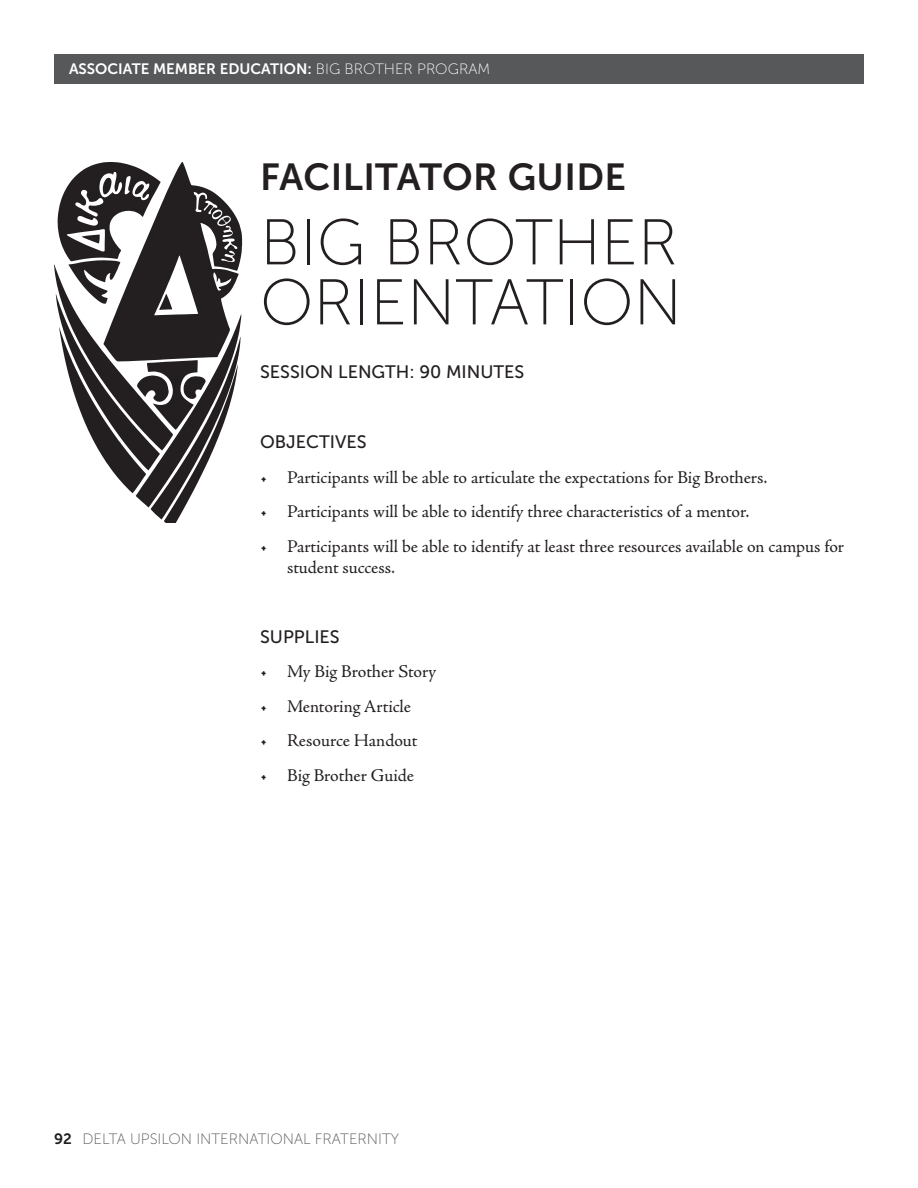
<style>
.page{position:relative;width:918px;height:1188px;background:#fff}
.page>*{position:absolute;margin:0;border:0;box-sizing:border-box;transform-origin:0 0}
.Paragraph_Style_1{font:64.5px/60px "Museo Sans 100";color:#231f20}
.Paragraph_Style_1-2{font:37.5px "Museo Sans 700";letter-spacing:.01em;color:#231f20}
.t1{font:18px/21px "Adobe Jenson Pro";letter-spacing:-.005em;color:#231f20}
.t2{font:18px "Museo Sans 500";color:#231f20}
.t3{font:15px "Museo Sans 700";color:#fff}
.t4{font:15px "Museo Sans 100";color:#57585a}
.s1{font-family:"Museo Sans 100"}
.s2{font-family:"Museo Sans 700";color:#231f20}
</style>
<div class="page">
<div style="left:54px;top:54px;width:810px;height:29px;background:#57585a"></div>
<svg style="left:54px;top:162px;width:188px;height:361px"></svg>
<p class="t3" style="left:69px;top:61px;width:423px">ASSOCIATE MEMBER EDUCATION: <span class="s1">BIG BROTHER PROGRAM</span></p>
<p class="Paragraph_Style_1-2" style="left:260px;top:156px;width:368px">FACILITATOR GUIDE</p>
<p class="Paragraph_Style_1" style="left:260px;top:213px;width:423px">BIG BROTHER<br>ORIENTATION</p>
<p class="t2" style="left:260px;top:362px;width:266px">SESSION LENGTH: 90 MINUTES</p>
<p class="t2" style="left:260px;top:432px;width:108px">OBJECTIVES</p>
<p class="t1" style="left:260px;top:467px;width:509px">• Participants will be able to articulate the expectations for Big Brothers.</p>
<p class="t1" style="left:260px;top:501px;width:491px">• Participants will be able to identify three characteristics of a mentor.</p>
<p class="t1" style="left:287px;top:536px;width:559px;text-indent:-27px">• Participants will be able to identify at least three resources available on campus for student success.</p>
<p class="t2" style="left:260px;top:627px;width:81px">SUPPLIES</p>
<p class="t1" style="left:260px;top:662px;width:178px">• My Big Brother Story</p>
<p class="t1" style="left:260px;top:696px;width:152px">• Mentoring Article</p>
<p class="t1" style="left:260px;top:731px;width:159px">• Resource Handout</p>
<p class="t1" style="left:260px;top:765px;width:155px">• Big Brother Guide</p>
<p class="t4" style="left:54px;top:1131px;width:347px"><span class="s2">92</span> DELTA UPSILON INTERNATIONAL FRATERNITY</p>
</div>
